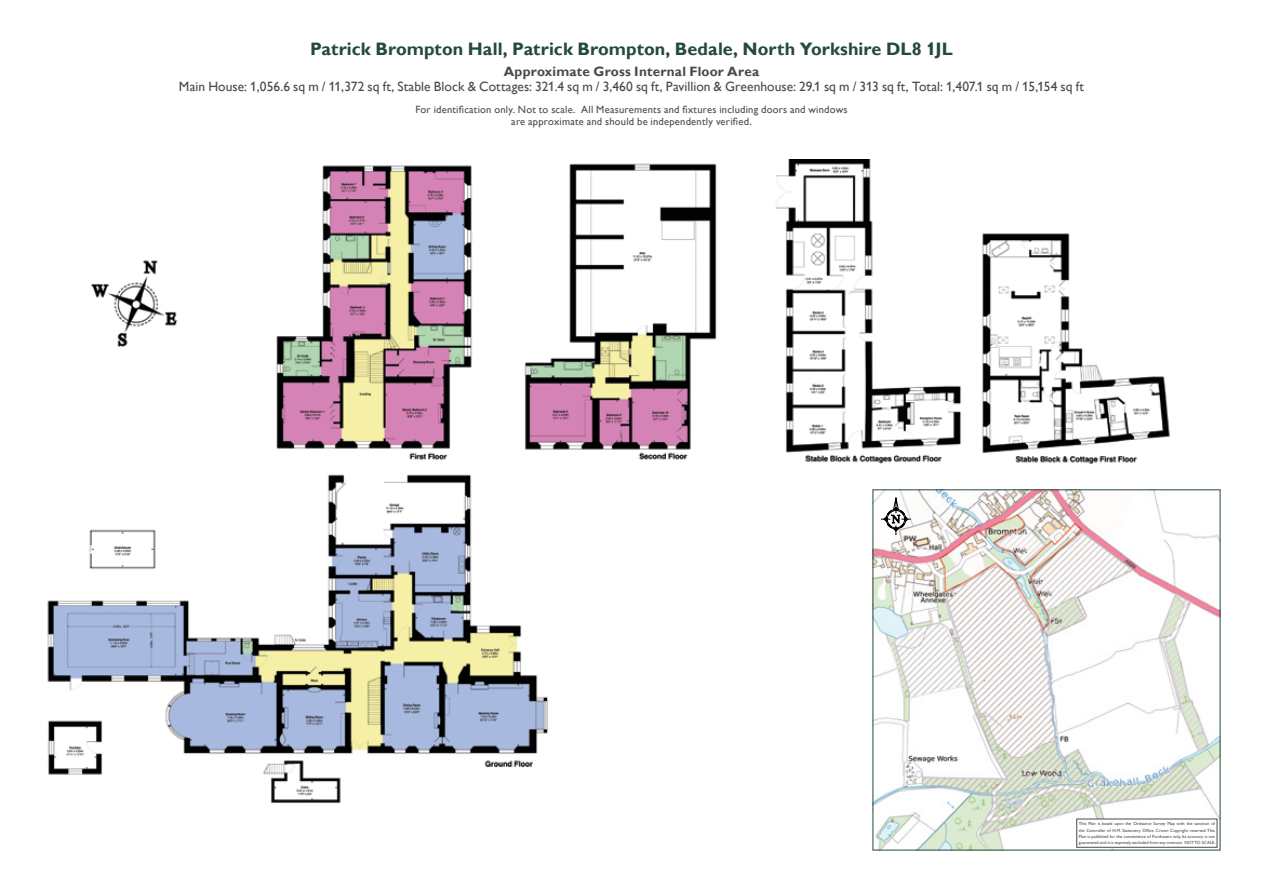
<style>
.page{position:relative;width:1263px;height:893px;background:#fff}
.page>*{position:absolute;margin:0;border:0;box-sizing:border-box;transform-origin:0 0}
.t1{font:700 18px "Gill Alt One";letter-spacing:.005em;color:#244a3c}
.t2{font:13.5px "Gill Alt One";color:#4a4a49}
.t3{font:700 13.5px "Gill Alt One";letter-spacing:.015em;color:#4a4a49}
.t4{font:10.5px/12.6px "Gill Alt One";letter-spacing:.02em;color:#4a4a49;text-align:center}
.t5{font:4.5px/6.4px "Gill Alt One";color:#4a4a49;text-align:justify}
</style>
<div class="page">
<img style="left:47px;top:160px;width:1123px;height:643px">
<img style="left:874px;top:491px;width:344px;height:357px">
<svg style="left:881px;top:498px;width:30px;height:37px"></svg>
<div style="left:1077px;top:819px;width:140px;height:28px;background:#fff"></div>
<div style="left:1076px;top:819px;width:141px;height:29px;border:1px solid #4a4a49"></div>
<h1 class="t1" style="left:310px;top:38px;width:644px">Patrick Brompton Hall, Patrick Brompton, Bedale, North Yorkshire DL8 1JL</h1>
<h2 class="t3" style="left:504px;top:63px;width:257px">Approximate Gross Internal Floor Area</h2>
<h2 class="t2" style="left:179px;top:79px;width:906px">Main House: 1,056.6 sq m / 11,372 sq ft, Stable Block &amp; Cottages: 321.4 sq m / 3,460 sq ft, Pavillion &amp; Greenhouse: 29.1 sq m / 313 sq ft, Total: 1,407.1 sq m / 15,154 sq ft</h2>
<h3 class="t4" style="left:415px;top:103px;width:434px">For identification only. Not to scale. All Measurements and fixtures including doors and windows are approximate and should be independently verified.</h3>
<p class="t5" style="left:1079px;top:820px;width:138px">This Plan is based upon the Ordnance Survey Map with the sanction of the Controller of H.M. Stationery Office. Crown Copyright reserved. This Plan is published for the convenience of Purchasers only. Its accuracy is not guaranteed and it is expressly excluded from any contract. NOT TO SCALE.</p>
</div>
